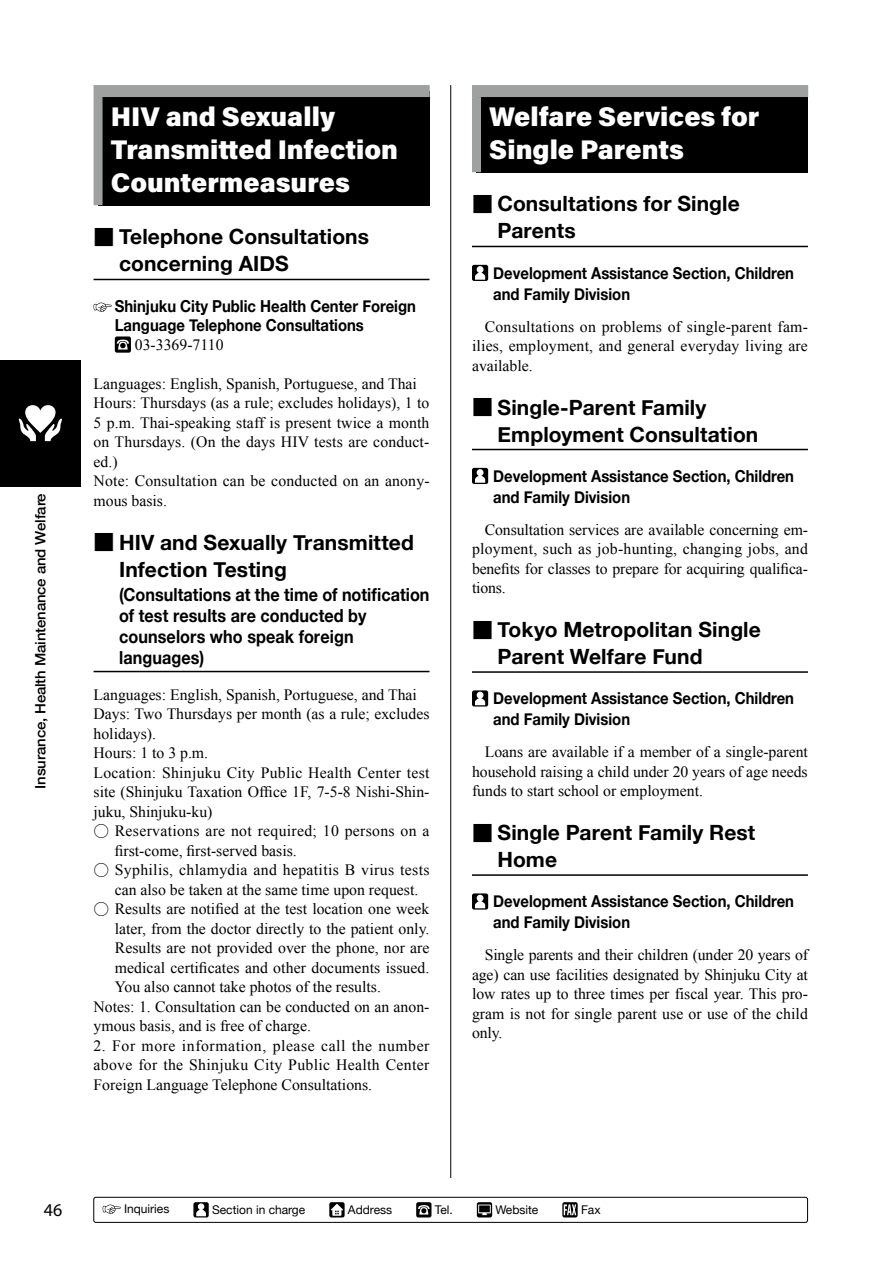
<style>
.page{position:relative;width:893px;height:1263px;background:#fff}
.page>*{position:absolute;margin:0;border:0;box-sizing:border-box;transform-origin:0 0}
.t1{font:27px/33px "Acumin Variable Concept";color:#fff}
.t2{font:700 21px/27px "Helvetica Neue";letter-spacing:.005em;color:#000}
.t3{font:700 18px/21px "Helvetica Neue";letter-spacing:.005em;color:#000;scale:.9 1}
.t4{font:18px "Myriad Pro";color:#000}
.t5{font:700 16.5px/21px "Helvetica Neue";color:#000;scale:.9 1}
.t6{font:15.75px/19.5px "Times New Roman";color:#000;text-align:justify}
.t7{font:15.75px/19.5px "Times New Roman";letter-spacing:.02em;color:#000}
.t8{font:500 14.25px "Helvetica Neue";letter-spacing:-.01em;color:#000;scale:1.05 1}
.t9{font:12px "Helvetica Neue";color:#000}
.s1{font-family:"Shin Go Pro";font-weight:500}
.s2{font-family:"Shin Go Pro";font-weight:300}
</style>
<div class="page">
<div style="left:0;top:360px;width:81px;height:126px;background:#000"></div>
<svg style="left:19px;top:405px;width:43px;height:36px"></svg>
<svg style="left:103px;top:1204px;width:18px;height:10px"></svg>
<div style="left:193px;top:1202px;width:16px;height:15px;background:#000;border-radius:2px"></div>
<svg style="left:196px;top:1203px;width:10px;height:13px"></svg>
<div style="left:329px;top:1202px;width:16px;height:15px;background:#000;border-radius:2px"></div>
<svg style="left:331px;top:1204px;width:12px;height:12px"></svg>
<svg style="left:416px;top:1202px;width:15px;height:15px"></svg>
<svg style="left:418px;top:1205px;width:12px;height:9px"></svg>
<svg style="left:477px;top:1202px;width:15px;height:15px"></svg>
<svg style="left:478px;top:1204px;width:13px;height:11px"></svg>
<svg style="left:562px;top:1202px;width:16px;height:15px"></svg>
<svg style="left:564px;top:1204px;width:12px;height:11px"></svg>
<div style="left:93px;top:1197px;width:715px;height:26px;border:1px solid #000;border-radius:2px"></div>
<hr style="left:94px;top:279px;width:335px;height:1px;background:#000">
<hr style="left:94px;top:671px;width:335px;height:1px;background:#000">
<div style="left:98px;top:91px;width:332px;height:114px;background:#000"></div>
<div style="left:94px;top:85px;width:336px;height:12px;background:#9fa0a0"></div>
<div style="left:94px;top:97px;width:9px;height:108px;background:#9fa0a0"></div>
<svg style="left:94px;top:303px;width:18px;height:9px"></svg>
<div style="left:115px;top:336px;width:16px;height:17px;background:#000;border-radius:2px"></div>
<svg style="left:117px;top:340px;width:12px;height:10px"></svg>
<hr style="left:472px;top:246px;width:336px;height:1px;background:#000">
<hr style="left:472px;top:449px;width:336px;height:1px;background:#000">
<hr style="left:472px;top:671px;width:336px;height:2px;background:#000">
<hr style="left:472px;top:874px;width:336px;height:2px;background:#000">
<div style="left:476px;top:91px;width:332px;height:81px;background:#000"></div>
<div style="left:472px;top:85px;width:336px;height:12px;background:#9fa0a0"></div>
<div style="left:472px;top:97px;width:9px;height:75px;background:#9fa0a0"></div>
<div style="left:472px;top:265px;width:16px;height:16px;background:#000;border-radius:2px"></div>
<svg style="left:475px;top:266px;width:10px;height:14px"></svg>
<div style="left:472px;top:468px;width:16px;height:16px;background:#000;border-radius:2px"></div>
<svg style="left:475px;top:469px;width:10px;height:14px"></svg>
<div style="left:472px;top:690px;width:16px;height:16px;background:#000;border-radius:2px"></div>
<svg style="left:475px;top:692px;width:10px;height:13px"></svg>
<div style="left:472px;top:893px;width:16px;height:16px;background:#000;border-radius:2px"></div>
<svg style="left:475px;top:895px;width:10px;height:13px"></svg>
<hr style="left:450px;top:85px;width:1px;height:1093px;background:#000">
<p class="t8" style="left:29px;top:789px;width:283px;rotate:-90deg">Insurance, Health Maintenance and Welfare</p>
<h1 class="t1" style="left:111px;top:99px;width:289px">HIV and Sexually<br>Transmitted Infection<br>Countermeasures</h1>
<h2 class="t2" style="left:119px;top:224px;width:252px;text-indent:-26px"><span class="s1">■</span> Telephone Consultations concerning AIDS</h2>
<p class="t5" style="left:115px;top:296px;width:336px;line-height:19.5px">Shinjuku City Public Health Center Foreign<br>Language Telephone Consultations</p>
<p class="t6" style="left:135px;top:334px;width:90px">03-3369-7110</p>
<p class="t6" style="left:94px;top:373px;width:338px;text-align:left">Languages: English, Spanish, Portuguese, and Thai Hours: Thursdays (as a rule; excludes holidays), 1 to 5 p.m. Thai-speaking staff is present twice a month on Thursdays. (On the days HIV tests are conduct&shy;ed.)<br>Note: Consultation can be conducted on an anony&shy;mous basis.</p>
<h2 class="t2" style="left:119px;top:529px;width:296px;text-indent:-26px"><span class="s1">■</span> HIV and Sexually Transmitted<br>Infection Testing</h2>
<p class="t3" style="left:119px;top:584px;width:346px">(Consultations at the time of notification of test results are conducted by counselors who speak foreign languages)</p>
<p class="t6" style="left:94px;top:684px;width:337px;text-align:left">Languages: English, Spanish, Portuguese, and Thai Days: Two Thursdays per month (as a rule; excludes holidays).<br>Hours: 1 to 3 p.m.<br>Location: Shinjuku City Public Health Center test site (Shinjuku Taxation Office 1F, 7-5-8 Nishi-Shin&shy;juku, Shinjuku-ku)</p>
<p class="t7" style="left:115px;top:821px;width:316px;text-indent:-21px"><span class="s2">○</span> Reservations are not required; 10 persons on a first-come, first-served basis.</p>
<p class="t7" style="left:115px;top:860px;width:316px;text-indent:-21px"><span class="s2">○</span> Syphilis, chlamydia and hepatitis B virus tests can also be taken at the same time upon request.</p>
<p class="t6" style="left:94px;top:899px;width:337px"><span class="s2">○</span> Results are notified at the test location one week</p>
<p class="t6" style="left:115px;top:918px;width:316px">later, from the doctor directly to the patient only.</p>
<p class="t6" style="left:115px;top:938px;width:316px">Results are not provided over the phone, nor are</p>
<p class="t6" style="left:115px;top:957px;width:316px">medical certificates and other documents issued.</p>
<p class="t6" style="left:115px;top:977px;width:268px">You also cannot take photos of the results.</p>
<p class="t6" style="left:94px;top:996px;width:337px">Notes: 1. Consultation can be conducted on an anon-</p>
<p class="t6" style="left:94px;top:1016px;width:219px">ymous basis, and is free of charge.</p>
<p class="t6" style="left:94px;top:1035px;width:337px">2. For more information, please call the number above for the Shinjuku City Public Health Center Foreign Language Telephone Consultations.</p>
<h1 class="t1" style="left:489px;top:99px;width:272px">Welfare Services for<br>Single Parents</h1>
<h2 class="t2" style="left:497px;top:191px;width:244px;text-indent:-26px"><span class="s1">■</span> Consultations for Single<br>Parents</h2>
<p class="t5" style="left:493px;top:263px;width:336px">Development Assistance Section, Children and Family Division</p>
<p class="t6" style="left:472px;top:316px;width:337px;text-indent:13px">Consultations on problems of single-parent fam&shy;ilies, employment, and general everyday living are available.</p>
<h2 class="t2" style="left:497px;top:394px;width:262px;text-indent:-26px"><span class="s1">■</span> Single-Parent Family<br>Employment Consultation</h2>
<p class="t5" style="left:493px;top:466px;width:336px">Development Assistance Section, Children and Family Division</p>
<p class="t6" style="left:472px;top:519px;width:338px;text-indent:13px">Consultation services are available concerning em&shy;ployment, such as job-hunting, changing jobs, and benefits for classes to prepare for acquiring qualifica&shy;tions.</p>
<h2 class="t2" style="left:497px;top:617px;width:265px;text-indent:-26px"><span class="s1">■</span> Tokyo Metropolitan Single<br>Parent Welfare Fund</h2>
<p class="t5" style="left:493px;top:688px;width:336px">Development Assistance Section, Children and Family Division</p>
<p class="t6" style="left:472px;top:742px;width:337px;text-indent:13px">Loans are available if a member of a single-parent household raising a child under 20 years of age needs funds to start school or employment.</p>
<h2 class="t2" style="left:497px;top:820px;width:259px;text-indent:-26px"><span class="s1">■</span> Single Parent Family Rest<br>Home</h2>
<p class="t5" style="left:493px;top:891px;width:336px">Development Assistance Section, Children and Family Division</p>
<p class="t6" style="left:472px;top:945px;width:337px;text-indent:13px">Single parents and their children (under 20 years of age) can use facilities designated by Shinjuku City at low rates up to three times per fiscal year. This pro&shy;gram is not for single parent use or use of the child only.</p>
<p class="t4" style="left:44px;top:1199px;width:20px">46</p>
<p class="t9" style="left:124px;top:1200px;width:71px">Inquiries<span class="s2">　　</span></p>
<p class="t9" style="left:212px;top:1201px;width:119px">Section in charge<span class="s2">　　</span></p>
<p class="t9" style="left:348px;top:1201px;width:70px">Address<span class="s2">　　</span></p>
<p class="t9" style="left:435px;top:1201px;width:43px">Tel.<span class="s2">　　</span></p>
<p class="t9" style="left:495px;top:1201px;width:68px">Website<span class="s2">　　</span></p>
<p class="t9" style="left:581px;top:1201px;width:21px">Fax</p>
</div>
